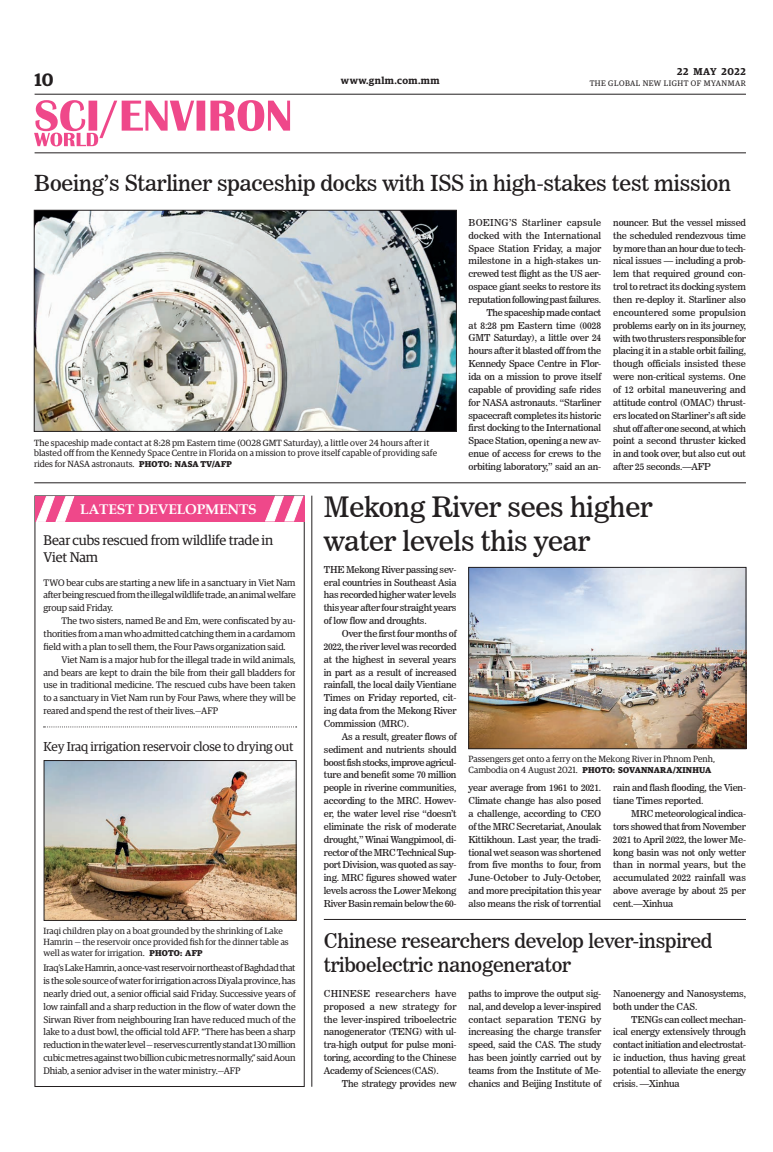
<style>
.page{position:relative;width:773px;height:1152px;background:#fff}
.page>*{position:absolute;margin:0;border:0;box-sizing:border-box;transform-origin:0 0}
._2_Clm_Head{font:28px/33.6px "News 706 BT Roman C";letter-spacing:-.01em;color:#231f20}
._2_Clm_Head-2{font:22px "News 706 BT Roman C";letter-spacing:-.01em;color:#231f20}
._2_Clm_Head-3{font:20px/24px "News 706 BT Roman C";letter-spacing:-.01em;color:#231f20}
.t1{font:600 18px "Guardian Egyp";color:#231f20}
.Brief_Head{font:14px/16.8px "Guardian Egyp";letter-spacing:-.01em;color:#231f20}
.Brief_2nd_Body{font:700 14px "Book Antiqua";letter-spacing:-.01em;color:#fff}
.Brief_Head-2{font:13px "Guardian Egyp";letter-spacing:-.01em;color:#231f20}
.t2{font:600 10px "Guardian Egyp";letter-spacing:.045em;color:#231f20}
._2nd_Body{font:9.5px/12.9px "News 706 BT Roman C";letter-spacing:-.02em;color:#231f20;text-align:justify}
.Brief_2nd_Body-2{font:9.5px/12.9px "Guardian Egyp";letter-spacing:-.01em;color:#231f20;text-align:justify}
.Normal_Para{font:9.5px/12.9px "News 706 BT Roman C";letter-spacing:-.02em;color:#231f20;text-align:justify}
.t3{font:9px/10.8px "Guardian Egyp";color:#231f20}
.t4{font:8px "Guardian Egyp";letter-spacing:.06em;color:#231f20}
.s1{font-weight:700;font-size:8.5px}
</style>
<div class="page">
<hr style="left:35px;top:94px;width:711px;height:1px;background:#231f20">
<hr style="left:35px;top:153px;width:711px;height:1px;background:#231f20">
<svg style="left:34px;top:100px;width:256px;height:46px"></svg>
<div style="left:35px;top:496px;width:269px;height:25px;background:#ef488a"></div>
<svg style="left:36px;top:496px;width:38px;height:26px"></svg>
<svg style="left:265px;top:496px;width:38px;height:26px"></svg>
<hr style="left:311px;top:496px;width:1px;height:591px;background:#231f20">
<hr style="left:34px;top:482px;width:712px;height:1px;background:#231f20">
<img style="left:36px;top:212px;width:418px;height:218px">
<div style="left:34px;top:210px;width:422px;height:222px;border:1px solid #231f20"></div>
<img style="left:470px;top:569px;width:274px;height:178px">
<div style="left:468px;top:567px;width:278px;height:182px;border:1px solid #231f20"></div>
<hr style="left:324px;top:919px;width:422px;height:1px;background:#231f20">
<img style="left:46px;top:762px;width:248px;height:157px">
<div style="left:44px;top:760px;width:252px;height:161px;border:1px solid #231f20"></div>
<svg style="left:44px;top:726px;width:253px;height:1px"></svg>
<h3 class="t1" style="left:35px;top:67px;width:21px">10</h3>
<p class="t2" style="left:677px;top:64px;width:70px">22 MAY 2022</p>
<p class="t2" style="left:341px;top:73px;width:100px">www.gnlm.com.mm</p>
<p class="t4" style="left:589px;top:78px;width:158px">THE GLOBAL NEW LIGHT OF MYANMAR</p>
<p class="_2_Clm_Head-2" style="left:34px;top:170px;width:698px">Boeing’s Starliner spaceship docks with ISS in high-stakes test mission</p>
<p class="Normal_Para" style="left:468px;top:216px;width:134px">BOEING’S Starliner capsule docked with the International Space Station Friday, a major milestone in a high-stakes un&shy;crewed test flight as the US aer&shy;ospace giant seeks to restore its reputation following past failures.</p>
<p class="_2nd_Body" style="left:468px;top:306px;width:134px;text-indent:18px">The spaceship made contact at 8:28 pm Eastern time (0028<br>GMT Saturday), a little over 24 hours after it blasted off from the Kennedy Space Centre in Flor&shy;ida on a mission to prove itself capable of providing safe rides for NASA astronauts. “Starliner spacecraft completes its historic first docking to the International Space Station, opening a new av&shy;enue of access for crews to the orbiting laboratory,” said an an-</p>
<p class="_2nd_Body" style="left:613px;top:216px;width:134px">nouncer. But the vessel missed the scheduled rendezvous time by more than an hour due to tech&shy;nical issues — including a prob&shy;lem that required ground con&shy;trol to retract its docking system then re-deploy it. Starliner also encountered some propulsion problems early on in its journey, with two thrusters responsible for placing it in a stable orbit failing, though officials insisted these were non-critical systems. One of 12 orbital maneuvering and attitude control (OMAC) thrust&shy;ers located on Starliner’s aft side shut off after one second, at which point a second thruster kicked in and took over, but also cut out after 25 seconds.—AFP</p>
<p class="t3" style="left:34px;top:437px;width:404px">The spaceship made contact at 8:28 pm Eastern time (0028 GMT Saturday), a little over 24 hours after it blasted off from the Kennedy Space Centre in Florida on a mission to prove itself capable of providing safe rides for NASA astronauts. <span class="s1">PHOTO: NASA TV/AFP</span></p>
<p class="_2_Clm_Head" style="left:324px;top:490px;width:330px">Mekong River sees higher water levels this year</p>
<p class="Normal_Para" style="left:324px;top:563px;width:134px">THE Mekong River passing sev&shy;eral countries in Southeast Asia has recorded higher water levels this year after four straight years of low flow and droughts.</p>
<p class="_2nd_Body" style="left:324px;top:627px;width:134px;text-indent:18px">Over the first four months of 2022, the river level was recorded at the highest in several years in part as a result of increased rainfall, the local daily Vientiane Times on Friday reported, cit&shy;ing data from the Mekong River Commission (MRC).</p>
<p class="_2nd_Body" style="left:324px;top:730px;width:134px;text-indent:18px">As a result, greater flows of sediment and nutrients should boost fish stocks, improve agricul&shy;ture and benefit some 70 million people in riverine communities, according to the MRC. Howev&shy;er, the water level rise “doesn’t eliminate the risk of moderate drought,” Winai Wangpimool, di&shy;rector of the MRC Technical Sup&shy;port Division, was quoted as say&shy;ing. MRC figures showed water levels across the Lower Mekong River Basin remain below the 60-</p>
<p class="Brief_2nd_Body" style="left:80px;top:500px;width:178px">LATEST DEVELOPMENTS</p>
<p class="Brief_Head" style="left:44px;top:531px;width:231px">Bear cubs rescued from wildlife trade in<br>Viet Nam</p>
<p class="Brief_2nd_Body-2" style="left:44px;top:575px;width:254px">TWO bear cubs are starting a new life in a sanctuary in Viet Nam after being rescued from the illegal wildlife trade, an animal welfare group said Friday.</p>
<p class="Brief_2nd_Body-2" style="left:44px;top:614px;width:253px;text-indent:18px">The two sisters, named Be and Em, were confiscated by au&shy;thorities from a man who admitted catching them in a cardamom field with a plan to sell them, the Four Paws organization said.</p>
<p class="Brief_2nd_Body-2" style="left:44px;top:652px;width:254px;text-indent:18px">Viet Nam is a major hub for the illegal trade in wild animals, and bears are kept to drain the bile from their gall bladders for use in traditional medicine. The rescued cubs have been taken to a sanctuary in Viet Nam run by Four Paws, where they will be reared and spend the rest of their lives.—AFP</p>
<p class="Brief_Head-2" style="left:44px;top:737px;width:252px">Key Iraq irrigation reservoir close to drying out</p>
<p class="t3" style="left:468px;top:753px;width:248px">Passengers get onto a ferry on the Mekong River in Phnom Penh,<br>Cambodia on 4 August 2021. <span class="s1">PHOTO: SOVANNARA/XINHUA</span></p>
<p class="_2nd_Body" style="left:468px;top:781px;width:134px">year average from 1961 to 2021.<br>Climate change has also posed a challenge, according to CEO of the MRC Secretariat, Anoulak Kittikhoun. Last year, the tradi&shy;tional wet season was shortened from five months to four, from June-October to July-October, and more precipitation this year also means the risk of torrential</p>
<p class="_2nd_Body" style="left:613px;top:781px;width:134px">rain and flash flooding, the Vien&shy;tiane Times reported.</p>
<p class="_2nd_Body" style="left:613px;top:807px;width:134px;text-indent:18px">MRC meteorological indica&shy;tors showed that from November 2021 to April 2022, the lower Me&shy;kong basin was not only wetter than in normal years, but the accumulated 2022 rainfall was above average by about 25 per cent.—Xinhua</p>
<p class="t3" style="left:44px;top:925px;width:247px">Iraqi children play on a boat grounded by the shrinking of Lake<br>Hamrin — the reservoir once provided fish for the dinner table as well as water for irrigation. <span class="s1">PHOTO: AFP</span></p>
<p class="Brief_2nd_Body-2" style="left:44px;top:961px;width:254px">Iraq’s Lake Hamrin, a once-vast reservoir northeast of Baghdad that is the sole source of water for irrigation across Diyala province, has nearly dried out, a senior official said Friday. Successive years of low rainfall and a sharp reduction in the flow of water down the Sirwan River from neighbouring Iran have reduced much of the lake to a dust bowl, the official told AFP. “There has been a sharp reduction in the water level — reserves currently stand at 130 million cubic metres against two billion cubic metres normally,” said Aoun Dhiab, a senior adviser in the water ministry.—AFP</p>
<p class="_2_Clm_Head-3" style="left:324px;top:929px;width:390px">Chinese researchers develop lever-inspired triboelectric nanogenerator</p>
<p class="Normal_Para" style="left:324px;top:987px;width:134px">CHINESE researchers have proposed a new strategy for the lever-inspired triboelectric nanogenerator (TENG) with ul&shy;tra-high output for pulse moni&shy;toring, according to the Chinese Academy of Sciences(CAS).</p>
<p class="_2nd_Body" style="left:342px;top:1077px;width:116px">The strategy provides new</p>
<p class="_2nd_Body" style="left:468px;top:987px;width:134px">paths to improve the output sig&shy;nal, and develop a lever-inspired contact separation TENG by increasing the charge transfer speed, said the CAS. The study has been jointly carried out by teams from the Institute of Me&shy;chanics and Beijing Institute of</p>
<p class="_2nd_Body" style="left:613px;top:987px;width:134px">Nanoenergy and Nanosystems, both under the CAS.</p>
<p class="_2nd_Body" style="left:613px;top:1013px;width:134px;text-indent:18px">TENGs can collect mechan&shy;ical energy extensively through contact initiation and electrostat&shy;ic induction, thus having great potential to alleviate the energy crisis. —Xinhua</p>
</div>
